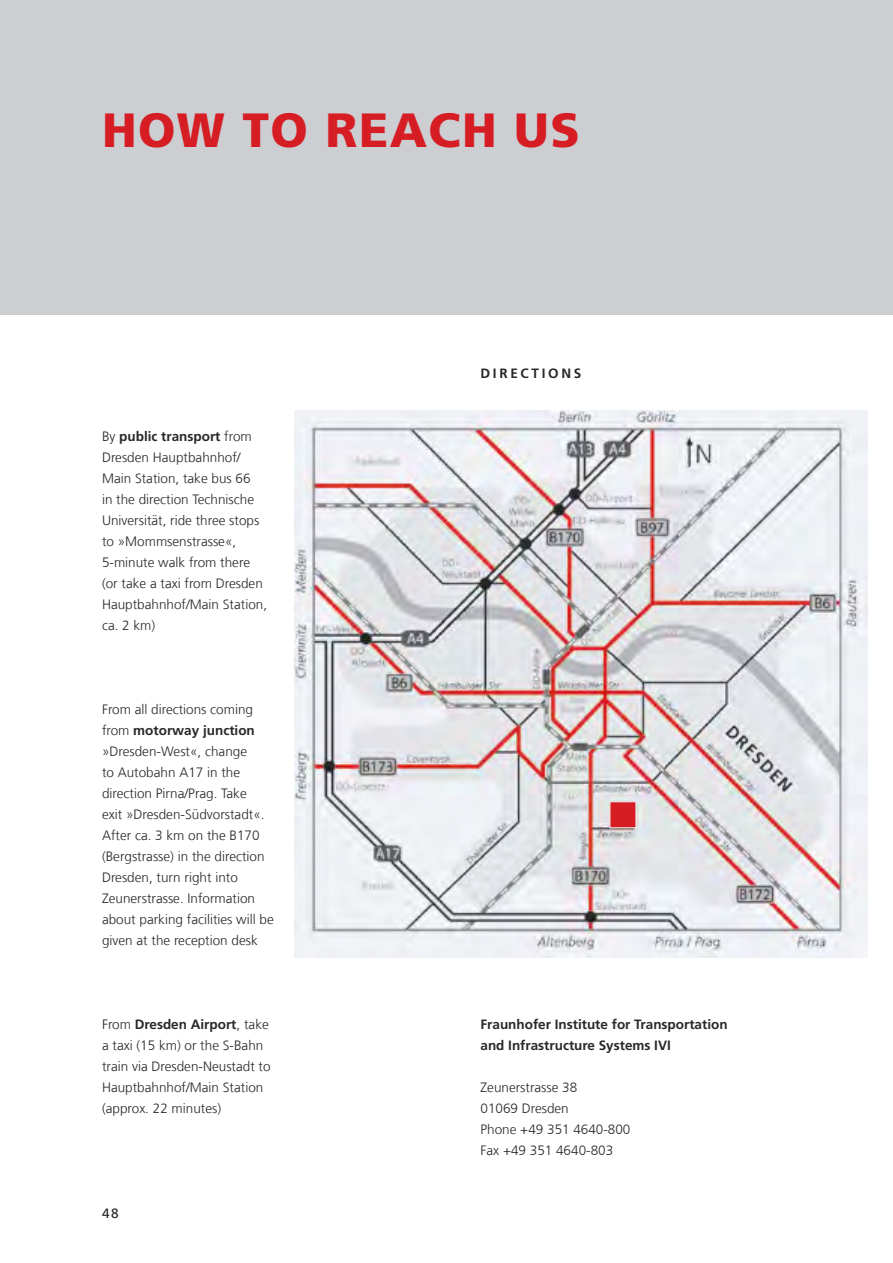
<style>
.page{position:relative;width:893px;height:1263px;background:#fff}
.page>*{position:absolute;margin:0;border:0;box-sizing:border-box;transform-origin:0 0}
.t1{font:900 48px "Frutiger LT Com";letter-spacing:.03em;color:#d61d24}
.t2{font:300 13.5px/21px "Frutiger LT Com";color:#282828}
.t3{font:700 13.5px/21px "Frutiger LT Com";color:#282828}
.t4{font:700 13.5px "Frutiger LT Com";letter-spacing:.2em;color:#282828}
.t5{font:13.5px "Frutiger LT Com";color:#282828}
.s1{font-weight:700}
</style>
<div class="page">
<div style="left:0;top:0;width:893px;height:315px;background:#cdced2"></div>
<img style="left:295px;top:411px;width:573px;height:546px">
<div style="left:610px;top:801px;width:26px;height:27px;background:#d61d24;border:1px solid #eff1f5"></div>
<h1 class="t1" style="left:102px;top:101px;width:479px">HOW TO REACH US</h1>
<p class="t2" style="left:102px;top:426px;width:167px">By <span class="s1">public transport</span> from<br>Dresden Hauptbahnhof/<br>Main Station, take bus 66<br>in the direction Technische<br>Universität, ride three stops to »Mommsenstrasse«,<br>5-minute walk from there (or take a taxi from Dresden<br>Hauptbahnhof/Main Station, ca. 2 km)</p>
<p class="t2" style="left:102px;top:699px;width:173px">From all directions coming from <span class="s1">motorway junction </span>»Dresden-West«, change<br>to Autobahn A17 in the direction Pirna/Prag. Take<br>exit »Dresden-Südvorstadt«.<br>After ca. 3 km on the B170 (Bergstrasse) in the direction<br>Dresden, turn right into<br>Zeunerstrasse. Information about parking facilities will be given at the reception desk</p>
<p class="t2" style="left:102px;top:1014px;width:170px">From <span class="s1">Dresden Airport</span>, take a taxi (15 km) or the S-Bahn train via Dresden-Neustadt to<br>Hauptbahnhof/Main Station (approx. 22 minutes)</p>
<p class="t5" style="left:102px;top:1205px;width:18px">48</p>
<p class="t4" style="left:480px;top:366px;width:102px">DIRECTIONS</p>
<p class="t3" style="left:480px;top:1014px;width:249px">Fraunhofer Institute for Transportation and Infrastructure Systems IVI</p>
<p class="t2" style="left:480px;top:1077px;width:151px">Zeunerstrasse 38<br>01069 Dresden<br>Phone +49 351 4640-800<br>Fax +49 351 4640-803</p>
</div>
